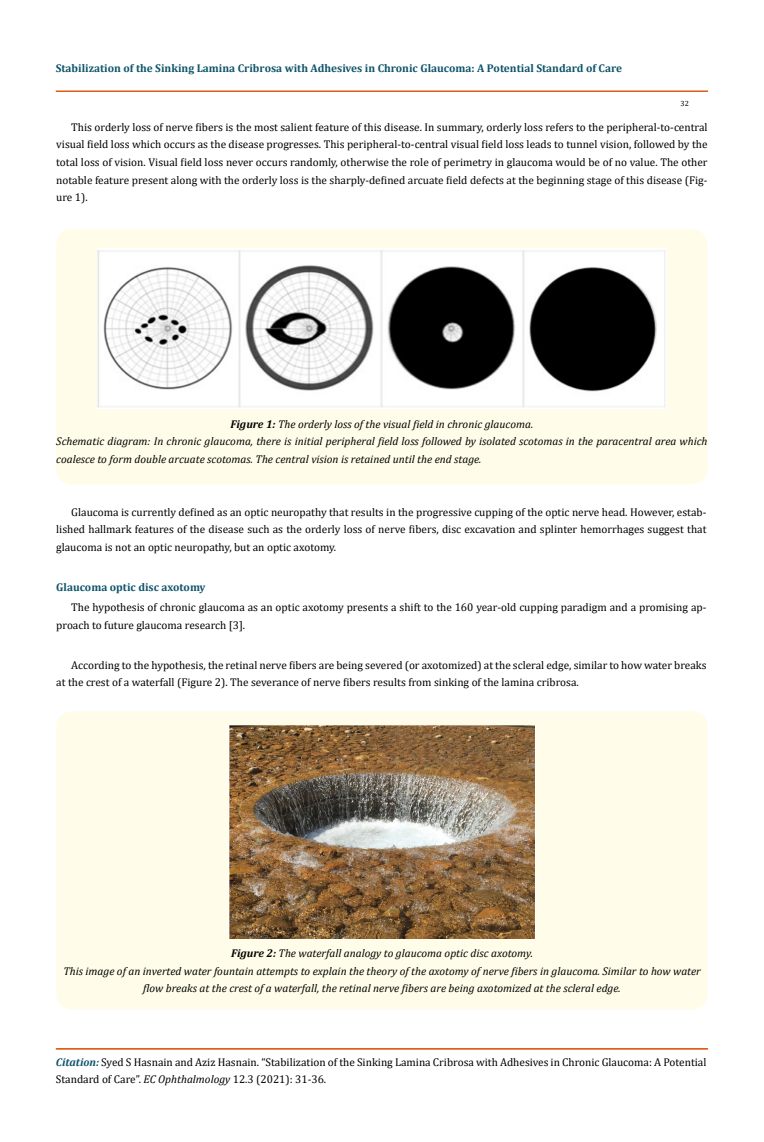
<style>
.page{position:relative;width:764px;height:1142px;background:#fff}
.page>*{position:absolute;margin:0;border:0;box-sizing:border-box;transform-origin:0 0}
.t1{font:11.25px/17.5px "Cambria";color:#000}
.t2{font:italic 11.25px/17.5px "Cambria";color:#000}
.t3{font:700 11.25px "Cambria";color:#0e546a}
.t4{font:7.5px "Cambria";color:#000}
.s1{font-weight:700}
.s2{font-weight:700;font-style:italic;color:#0e546a}
.s3{font-style:italic}
</style>
<div class="page">
<div style="left:56px;top:91px;width:651px;height:1px;border:1px solid #e05d1a"></div>
<div style="left:56px;top:1048px;width:651px;height:1px;border:1px solid #e05d1a"></div>
<div style="left:56px;top:229px;width:651px;height:255px;background:#fffde9;border-radius:15px"></div>
<img style="left:98px;top:249px;width:568px;height:159px">
<div style="left:56px;top:711px;width:651px;height:298px;background:#fffde9;border-radius:15px"></div>
<img style="left:228px;top:725px;width:307px;height:213px">
<p class="t3" style="left:56px;top:60px;width:568px">Stabilization of the Sinking Lamina Cribrosa with Adhesives in Chronic Glaucoma: A Potential Standard of Care</p>
<p class="t4" style="left:680px;top:98px;width:10px">32</p>
<p class="t1" style="left:56px;top:118px;width:653px;text-align:justify;text-indent:15px">This orderly loss of nerve fibers is the most salient feature of this disease. In summary, orderly loss refers to the peripheral-to-central visual field loss which occurs as the disease progresses. This peripheral-to-central visual field loss leads to tunnel vision, followed by the total loss of vision. Visual field loss never occurs randomly, otherwise the role of perimetry in glaucoma would be of no value. The other notable feature present along with the orderly loss is the sharply-defined arcuate field defects at the beginning stage of this disease (Fig&shy;ure 1).</p>
<p class="t2" style="left:56px;top:414px;width:653px;text-indent:174px"><span class="s1">Figure 1:</span> The orderly loss of the visual field in chronic glaucoma.<br>Schematic diagram: In chronic glaucoma, there is initial peripheral field loss followed by isolated scotomas in the paracentral area which coalesce to form double arcuate scotomas. The central vision is retained until the end stage.</p>
<p class="t1" style="left:56px;top:503px;width:652px;text-align:justify;text-indent:15px">Glaucoma is currently defined as an optic neuropathy that results in the progressive cupping of the optic nerve head. However, estab&shy;lished hallmark features of the disease such as the orderly loss of nerve fibers, disc excavation and splinter hemorrhages suggest that glaucoma is not an optic neuropathy, but an optic axotomy.</p>
<p class="t3" style="left:56px;top:579px;width:151px">Glaucoma optic disc axotomy</p>
<p class="t1" style="left:56px;top:598px;width:652px;text-indent:15px">The hypothesis of chronic glaucoma as an optic axotomy presents a shift to the 160 year-old cupping paradigm and a promising ap&shy;proach to future glaucoma research [3].</p>
<p class="t1" style="left:56px;top:656px;width:652px;text-indent:15px">According to the hypothesis, the retinal nerve fibers are being severed (or axotomized) at the scleral edge, similar to how water breaks at the crest of a waterfall (Figure 2). The severance of nerve fibers results from sinking of the lamina cribrosa.</p>
<p class="t2" style="left:63px;top:944px;width:639px;text-align:center"><span class="s1">Figure 2:</span> The waterfall analogy to glaucoma optic disc axotomy.<br>This image of an inverted water fountain attempts to explain the theory of the axotomy of nerve fibers in glaucoma. Similar to how water flow breaks at the crest of a waterfall, the retinal nerve fibers are being axotomized at the scleral edge.</p>
<p class="t1" style="left:56px;top:1052px;width:652px"><span class="s2">Citation:</span> Syed S Hasnain and Aziz Hasnain. “Stabilization of the Sinking Lamina Cribrosa with Adhesives in Chronic Glaucoma: A Potential<br>Standard of Care”. <span class="s3">EC Ophthalmology</span> 12.3 (2021): 31-36.</p>
</div>
